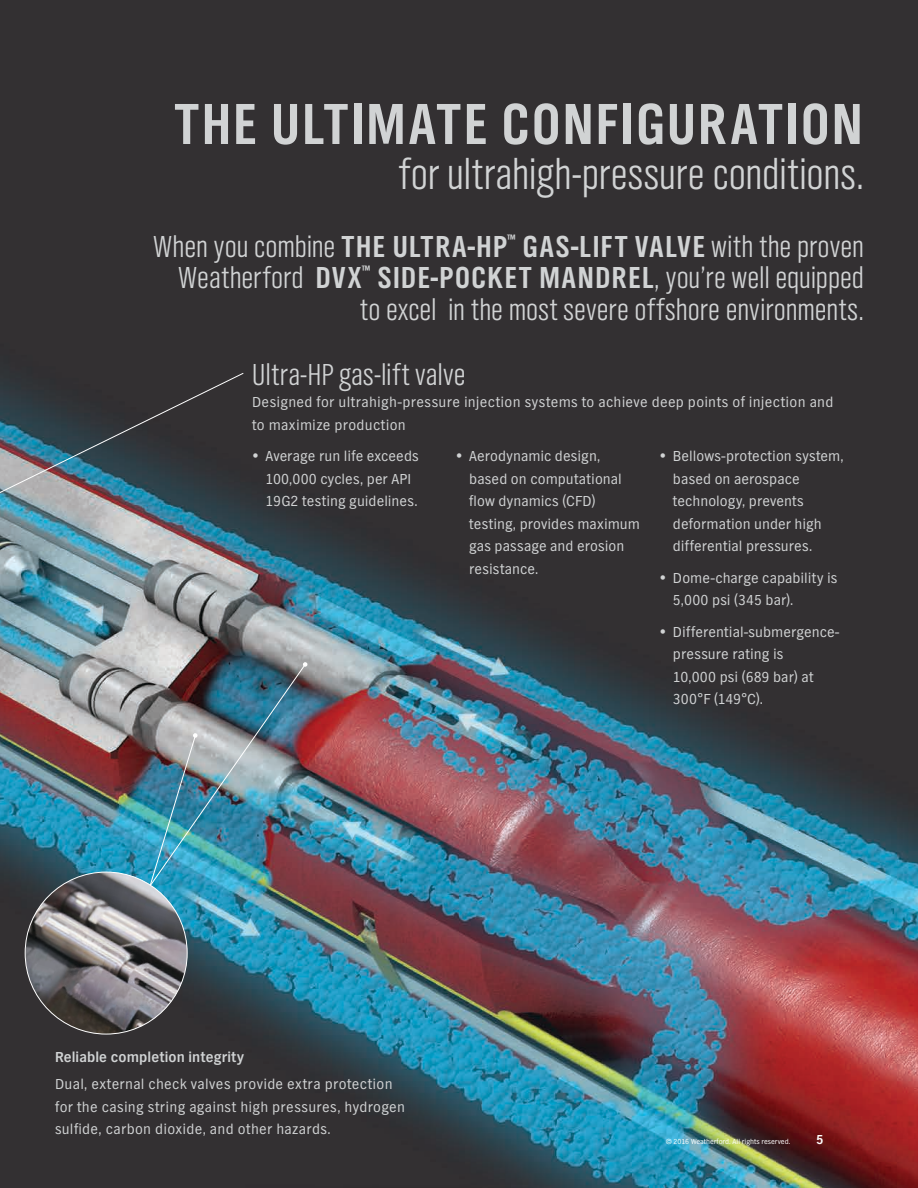
<style>
.page{position:relative;width:918px;height:1188px;background:#fff}
.page>*{position:absolute;margin:0;border:0;box-sizing:border-box;transform-origin:0 0}
.t1{font:60px "TV Nord EF Bold Con";letter-spacing:.04em;color:#d1d3d4}
.t2{font:45px "TV Nord EF Light Con";color:#d1d3d4}
.t3{font:31.5px/31.5px "TV Nord EF Light Con";color:#d1d3d4;text-align:center}
.t4{font:31.5px "TV Nord EF Bold Con";letter-spacing:.06em;color:#d1d3d4}
.t5{font:15px/22.5px "TV Nord EF";letter-spacing:.015em;color:#d1d3d4}
.t6{font:700 15px "TV Nord EF";letter-spacing:.005em;color:#d1d3d4}
.t7{font:700 13.5px "TV Nord EF";color:#fff}
.t8{font:12.6px "TV Nord EF Bold Con";color:#d1d3d4}
.t9{font:7.5px "TV Nord EF";color:#fff}
.s1{font-family:"TV Nord EF Bold Con"}
.s2{font-family:"TV Nord EF Light Con"}
</style>
<div class="page">
<img style="left:0;top:0;width:918px;height:1188px">
<svg style="left:0;top:372px;width:244px;height:148px"></svg>
<img style="left:148px;top:662px;width:159px;height:226px">
<img style="left:25px;top:872px;width:162px;height:162px;border-radius:81px">
<h1 class="t1" style="left:175px;top:89px;width:689px">THE ULTIMATE CONFIGURATION</h1>
<h2 class="t2" style="left:399px;top:151px;width:467px">for ultrahigh-pressure conditions.</h2>
<h3 class="t3" style="left:153px;top:231px;width:355px">When you combine <span class="s1">THE ULTRA-HP</span></h3>
<p class="t8" style="left:507px;top:232px;width:10px">™</p>
<h3 class="t4" style="left:523px;top:228px;width:343px">GAS-LIFT VALVE <span class="s2">with the proven</span></h3>
<h3 class="t3" style="left:178px;top:263px;width:185px">Weatherford <span class="s1">DVX</span></h3>
<p class="t8" style="left:362px;top:264px;width:10px">™</p>
<h3 class="t3" style="left:360px;top:263px;width:506px"><span class="s1">SIDE-POCKET MANDREL</span>, you’re well equipped to excel in the most severe offshore environments.</h3>
<h3 class="t3" style="left:252px;top:359px;width:215px">Ultra-HP gas-lift valve</h3>
<p class="t5" style="left:252px;top:391px;width:583px">Designed for ultrahigh-pressure injection systems to achieve deep points of injection and to maximize production</p>
<p class="t5" style="left:266px;top:445px;width:155px;text-indent:-14px">• Average run life exceeds<br>100,000 cycles, per API<br>19G2 testing guidelines.</p>
<p class="t5" style="left:469px;top:445px;width:172px;text-indent:-14px">• Aerodynamic design, based on computational flow dynamics (CFD) testing, provides maximum gas passage and erosion resistance.</p>
<p class="t5" style="left:673px;top:445px;width:172px;text-indent:-14px">• Bellows-protection system, based on aerospace technology, prevents deformation under high differential pressures.</p>
<p class="t5" style="left:673px;top:567px;width:166px;text-indent:-14px">• Dome-charge capability is<br>5,000 psi (345 bar).</p>
<p class="t5" style="left:673px;top:621px;width:168px;text-indent:-14px">• Differential-submergence&shy;pressure rating is<br>10,000 psi (689 bar) at<br>300°F (149°C).</p>
<p class="t6" style="left:55px;top:1049px;width:190px">Reliable completion integrity</p>
<p class="t5" style="left:55px;top:1073px;width:351px">Dual, external check valves provide extra protection for the casing string against high pressures, hydrogen sulfide, carbon dioxide, and other hazards.</p>
<p class="t9" style="left:666px;top:1137px;width:126px">© 2016 Weatherford. All rights reserved.</p>
<p class="t7" style="left:816px;top:1132px;width:9px">5</p>
</div>
